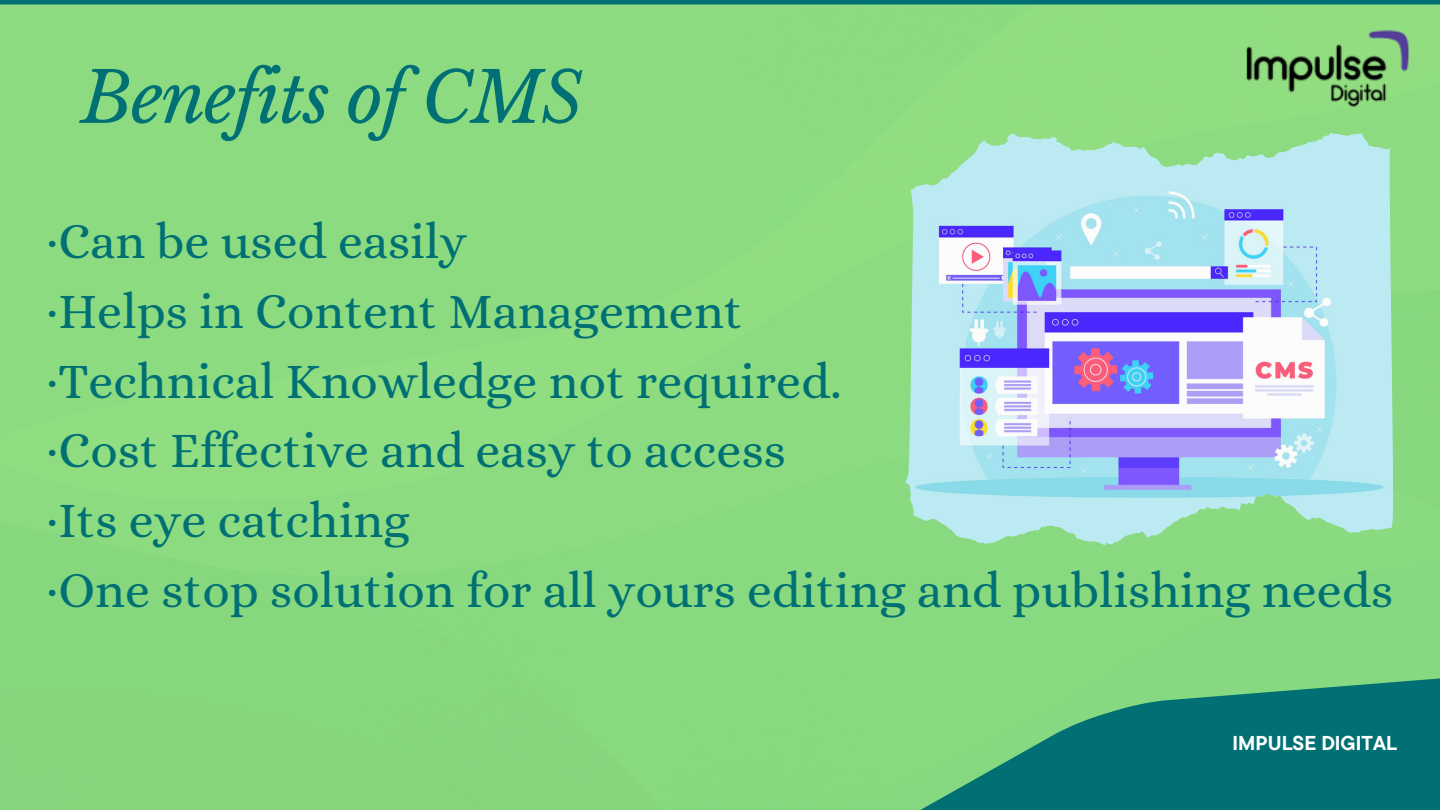
<style>
.page{position:relative;width:1440px;height:810px;background:#fff}
.page>*{position:absolute;margin:0;border:0;box-sizing:border-box;transform-origin:0 0}
.t1{font:italic 70px "Libre Baskerville";letter-spacing:-.02em;color:#007074}
.t2{font:50px/69.8px "Alice";color:#007074}
.t3{font:700 20px "TT Commons Pro";color:#fff}
</style>
<div class="page">
<div style="left:0;top:5px;width:1440px;height:805px;background:#8cdb80"></div>
<div style="left:0;top:0;width:1440px;height:5px;background:#007074"></div>
<svg style="left:624px;top:662px;width:816px;height:148px;background:#51ae7b"></svg>
<img style="left:1019px;top:133px;width:374px;height:365px">
<img style="left:1231px;top:30px;width:193px;height:77px">
<h1 class="t1" style="left:81px;top:55px;width:504px">Benefits of CMS</h1>
<p class="t2" style="left:47px;top:206px;width:1348px">·Can be used easily<br>·Helps in Content Management<br>·Technical Knowledge not required.<br>·Cost Effective and easy to access<br>·Its eye catching<br>·One stop solution for all yours editing and publishing needs</p>
<p class="t3" style="left:1233px;top:730px;width:166px">IMPULSE DIGITAL</p>
</div>
